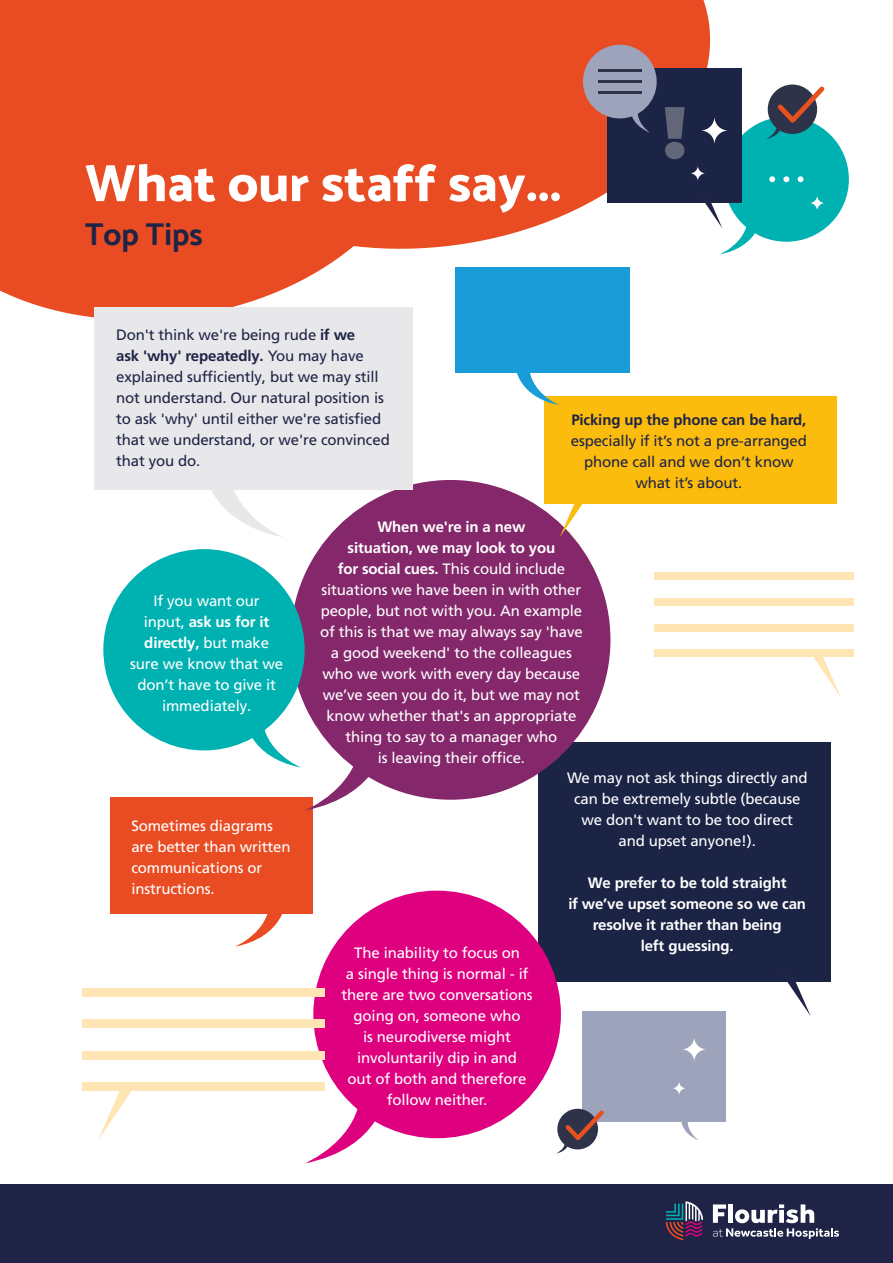
<style>
.page{position:relative;width:893px;height:1263px;background:#fff}
.page>*{position:absolute;margin:0;border:0;box-sizing:border-box;transform-origin:0 0}
.t1{font:800 52.65px "Catamaran";color:#fff}
.t2{font:700 31.5px "Catamaran";color:#1f2446}
.t3{font:15px/21px "Frutiger LT Pro";letter-spacing:-.01em;color:#fff;text-align:center}
.t4{font:15px/21px "Frutiger LT Pro";letter-spacing:-.01em;color:#1f2446;text-align:center}
.t5{font:700 15px/21px "Frutiger LT Pro";letter-spacing:-.01em;color:#fff;text-align:center}
.t6{font:700 15px "Frutiger LT Pro";letter-spacing:-.01em;color:#1f2446}
.s1{font-weight:700}
</style>
<div class="page">
<svg style="left:0;top:0;width:723px;height:318px;background:#ec6643"></svg>
<div style="left:0;top:1184px;width:893px;height:79px;background:#1f2446"></div>
<svg style="left:713px;top:1204px;width:126px;height:35px"></svg>
<svg style="left:666px;top:1201px;width:37px;height:39px"></svg>
<div style="left:538px;top:742px;width:293px;height:239px;background:#1c2445"></div>
<svg style="left:778px;top:981px;width:33px;height:35px"></svg>
<div style="left:291px;top:480px;width:319px;height:320px;background:#84286b;border-radius:50%"></div>
<div style="left:111px;top:798px;width:202px;height:116px;background:#e94c23"></div>
<div style="left:582px;top:1010px;width:144px;height:111px;background:#9ea3bc"></div>
<div style="left:94px;top:307px;width:319px;height:183px;background:#e8e8eb"></div>
<svg style="left:235px;top:914px;width:47px;height:33px"></svg>
<svg style="left:211px;top:490px;width:71px;height:47px"></svg>
<div style="left:103px;top:549px;width:202px;height:201px;background:#00b1b1;border-radius:50%"></div>
<div style="left:313px;top:891px;width:248px;height:247px;background:#de007e;border-radius:50%"></div>
<svg style="left:306px;top:1088px;width:80px;height:75px"></svg>
<svg style="left:245px;top:716px;width:141px;height:94px"></svg>
<div style="left:544px;top:397px;width:292px;height:107px;background:#fbbc0d"></div>
<svg style="left:560px;top:504px;width:23px;height:33px"></svg>
<svg style="left:679px;top:1121px;width:20px;height:19px"></svg>
<div style="left:654px;top:572px;width:200px;height:8px;background:#ffe5b3"></div>
<div style="left:82px;top:988px;width:243px;height:9px;background:#ffe5b3"></div>
<div style="left:654px;top:598px;width:200px;height:7px;background:#ffe5b3"></div>
<div style="left:82px;top:1019px;width:243px;height:9px;background:#ffe5b3"></div>
<div style="left:654px;top:624px;width:200px;height:7px;background:#ffe5b3"></div>
<div style="left:82px;top:1051px;width:243px;height:9px;background:#ffe5b3"></div>
<div style="left:654px;top:649px;width:200px;height:8px;background:#ffe5b3"></div>
<div style="left:82px;top:1082px;width:243px;height:9px;background:#ffe5b3"></div>
<svg style="left:813px;top:657px;width:28px;height:40px"></svg>
<svg style="left:98px;top:1091px;width:34px;height:49px"></svg>
<div style="left:455px;top:267px;width:175px;height:106px;background:#1a9cd8"></div>
<svg style="left:517px;top:373px;width:42px;height:32px"></svg>
<div style="left:724px;top:117px;width:125px;height:125px;background:#00b1b1;border-radius:50%"></div>
<svg style="left:798px;top:176px;width:5px;height:6px"></svg>
<svg style="left:783px;top:176px;width:6px;height:6px"></svg>
<svg style="left:769px;top:176px;width:6px;height:6px"></svg>
<svg style="left:766px;top:84px;width:63px;height:55px"></svg>
<div style="left:608px;top:69px;width:134px;height:134px;background:#1c2445"></div>
<svg style="left:701px;top:203px;width:60px;height:51px"></svg>
<svg style="left:580px;top:42px;width:105px;height:117px"></svg>
<svg style="left:700px;top:117px;width:28px;height:27px"></svg>
<svg style="left:690px;top:166px;width:16px;height:15px"></svg>
<svg style="left:809px;top:195px;width:16px;height:16px"></svg>
<svg style="left:681px;top:1037px;width:26px;height:25px"></svg>
<svg style="left:672px;top:1081px;width:14px;height:14px"></svg>
<svg style="left:557px;top:1108px;width:51px;height:45px"></svg>
<h1 class="t1" style="left:85px;top:152px;width:478px">What our staff say...</h1>
<h2 class="t2" style="left:85px;top:215px;width:119px">Top Tips</h2>
<p class="t4" style="left:116px;top:324px;width:275px;text-align:left">Don't think we're being rude <span class="s1">if we<br>ask 'why' repeatedly.</span> You may have explained sufficiently, but we may still not understand. Our natural position is to ask 'why' until either we're satisfied that we understand, or we're convinced that you do.</p>
<p class="t6" style="left:571px;top:411px;width:236px">Picking up the phone can be hard,</p>
<p class="t4" style="left:571px;top:430px;width:238px">especially if it’s not a pre-arranged phone call and we don’t know what it’s about.</p>
<p class="t3" style="left:130px;top:590px;width:155px">If you want our<br>input, <span class="s1">ask us for it directly,</span> but make sure we know that we don’t have to give it immediately.</p>
<p class="t3" style="left:131px;top:816px;width:161px;text-align:left">Sometimes diagrams are better than written communications or instructions.</p>
<p class="t3" style="left:320px;top:516px;width:264px"><span class="s1">When we're in a new<br>situation, we may look to you<br>for social cues.</span> This could include situations we have been in with other people, but not with you. An example of this is that we may always say 'have a good weekend' to the colleagues who we work with every day because we’ve seen you do it, but we may not know whether that's an appropriate thing to say to a manager who<br>is leaving their office.</p>
<p class="t3" style="left:342px;top:942px;width:193px">The inability to focus on<br>a single thing is normal - if there are two conversations going on, someone who<br>is neurodiverse might involuntarily dip in and<br>out of both and therefore follow neither.</p>
<p class="t3" style="left:567px;top:767px;width:242px">We may not ask things directly and can be extremely subtle (because we don't want to be too direct and upset anyone!).</p>
<p class="t5" style="left:568px;top:872px;width:239px">We prefer to be told straight<br>if we’ve upset someone so we can resolve it rather than being<br>left guessing.</p>
</div>
